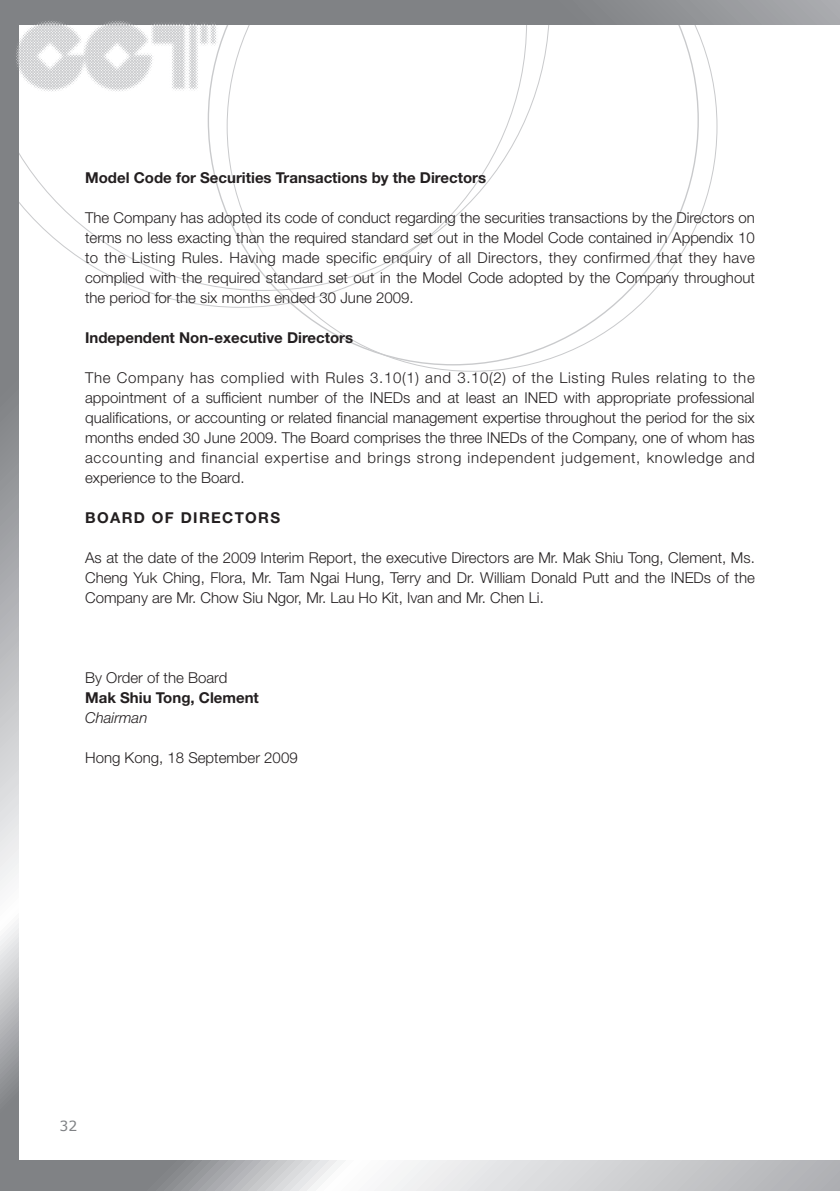
<style>
.page{position:relative;width:840px;height:1191px;background:#fff}
.page>*{position:absolute;margin:0;border:0;box-sizing:border-box;transform-origin:0 0}
.t1{font:300 15px/20px "Helvetica Neue LT Std";color:#231f20;text-align:justify}
.t2{font:700 15px "Helvetica Neue LT Std";color:#231f20}
.t3{font:700 15px "Helvetica Neue LT Std";letter-spacing:.09em;color:#231f20}
.t4{font:italic 300 15px "Helvetica Neue LT Std";color:#231f20}
.t5{font:14px "Verdana";color:#808285}
</style>
<div class="page">
<svg style="left:296px;top:25px;width:421px;height:346px"></svg>
<svg style="left:144px;top:291px;width:382px;height:17px"></svg>
<svg style="left:19px;top:25px;width:530px;height:266px"></svg>
<svg style="left:19px;top:0;width:820px;height:25px"></svg>
<svg style="left:0;top:0;width:19px;height:1160px"></svg>
<svg style="left:0;top:1160px;width:839px;height:31px"></svg>
<img style="left:11px;top:17px;width:211px;height:78px">
<p class="t2" style="left:85px;top:172px;width:402px">Model Code for Securities Transactions by the Directors</p>
<p class="t1" style="left:85px;top:209px;width:670px">The Company has adopted its code of conduct regarding the securities transactions by the Directors on terms no less exacting than the required standard set out in the Model Code contained in Appendix 10 to the Listing Rules. Having made specific enquiry of all Directors, they confirmed that they have complied with the required standard set out in the Model Code adopted by the Company throughout the period for the six months ended 30 June 2009.</p>
<p class="t2" style="left:85px;top:332px;width:269px">Independent Non-executive Directors</p>
<p class="t1" style="left:85px;top:369px;width:671px">The Company has complied with Rules 3.10(1) and 3.10(2) of the Listing Rules relating to the appointment of a sufficient number of the INEDs and at least an INED with appropriate professional qualifications, or accounting or related financial management expertise throughout the period for the six months ended 30 June 2009. The Board comprises the three INEDs of the Company, one of whom has accounting and financial expertise and brings strong independent judgement, knowledge and experience to the Board.</p>
<p class="t3" style="left:85px;top:512px;width:196px">BOARD OF DIRECTORS</p>
<p class="t1" style="left:85px;top:549px;width:670px">As at the date of the 2009 Interim Report, the executive Directors are Mr. Mak Shiu Tong, Clement, Ms.<br>Cheng Yuk Ching, Flora, Mr. Tam Ngai Hung, Terry and Dr. William Donald Putt and the INEDs of the Company are Mr. Chow Siu Ngor, Mr. Lau Ho Kit, Ivan and Mr. Chen Li.</p>
<p class="t1" style="left:85px;top:669px;width:144px">By Order of the Board</p>
<p class="t2" style="left:85px;top:692px;width:175px">Mak Shiu Tong, Clement</p>
<p class="t4" style="left:85px;top:712px;width:64px">Chairman</p>
<p class="t1" style="left:85px;top:749px;width:214px">Hong Kong, 18 September 2009</p>
<p class="t5" style="left:60px;top:1116px;width:19px">32</p>
</div>
